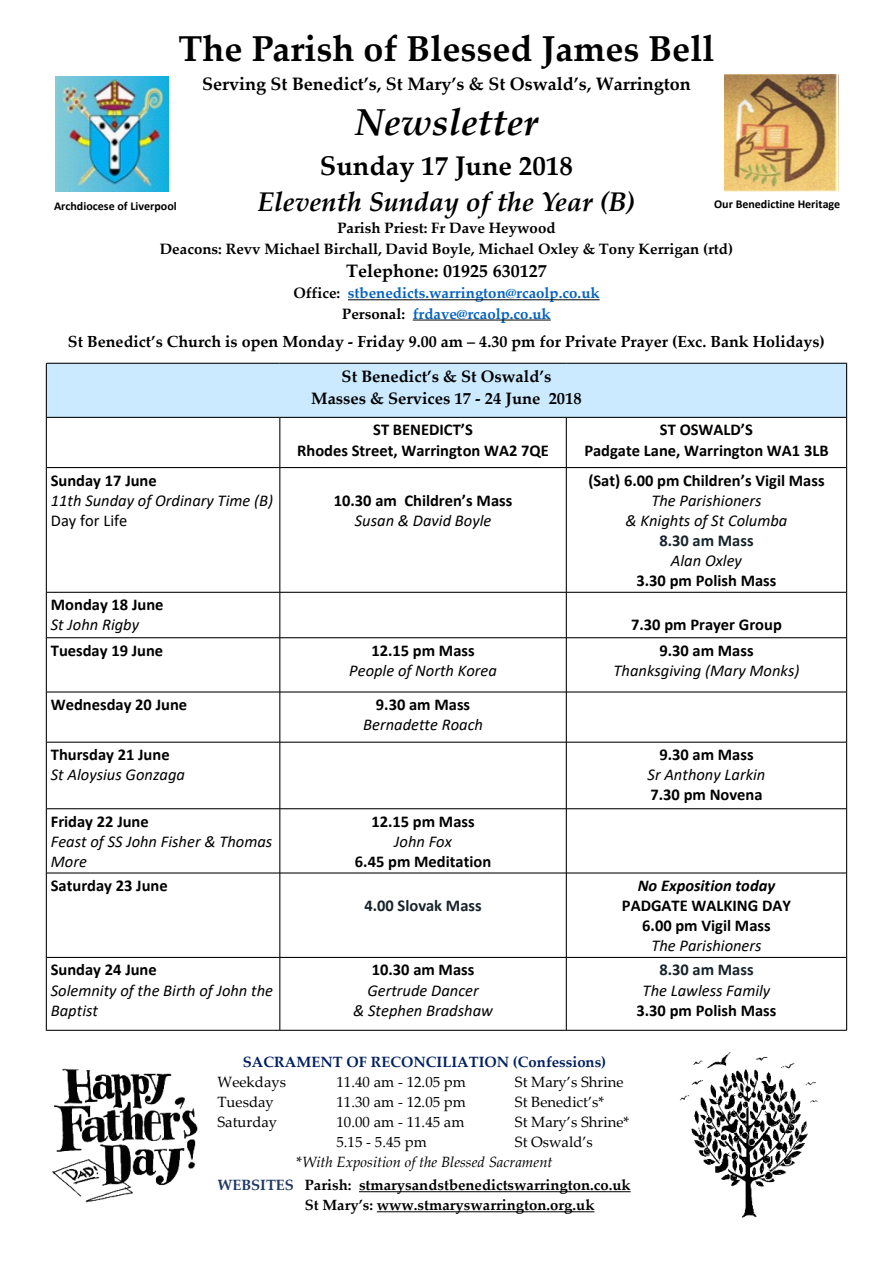
<style>
.page{position:relative;width:893px;height:1263px;background:#fff}
.page>*{position:absolute;margin:0;border:0;box-sizing:border-box;transform-origin:0 0}
.t1{font:italic 700 37.5px "Palatino Linotype";color:#000}
.t2{font:700 36px "Palatino Linotype";color:#000}
.t3{font:italic 700 27px "Palatino Linotype";color:#000}
.t4{font:700 27px "Palatino Linotype";color:#000}
.t5{font:700 18px "Palatino Linotype";color:#000}
.t6{font:700 16.5px/20.1px "Calibri";color:#000;text-align:center}
.t7{font:italic 16.5px/20.1px "Calibri";color:#000;text-align:center}
.t8{font:700 16.5px/22.2px "Palatino Linotype";color:#000;text-align:center}
.t9{font:700 16.5px "Calibri";color:#17232b}
.t10{font:italic 700 16.5px "Calibri";color:#000}
.t11{font:16.5px "Calibri";color:#000}
.t12{font:700 16.05px "Palatino Linotype";color:#000}
.t13{font:700 15px/20.2px "Palatino Linotype";color:#000;text-align:center}
.t14{font:700 15px/20.2px "Palatino Linotype";color:#0563c1;text-align:center}
.t15{font:14.85px "Palatino Linotype";color:#000}
.t16{font:700 14.85px/20.1px "Palatino Linotype";color:#000}
.t17{font:italic 14.85px/20.1px "Palatino Linotype";color:#000}
.t18{font:700 14.85px "Palatino Linotype";color:#002060}
.t19{font:700 12px "Calibri";color:#000}
.s1{color:#000}
.s2{font-style:normal}
.s3{color:#1f3864}
</style>
<div class="page">
<img style="left:55px;top:76px;width:114px;height:116px">
<img style="left:725px;top:75px;width:114px;height:116px">
<svg style="left:46px;top:363px;width:801px;height:668px"></svg>
<hr style="left:348px;top:299px;width:252px;height:1px;background:#000">
<hr style="left:413px;top:320px;width:138px;height:1px;background:#000">
<hr style="left:359px;top:1191px;width:272px;height:1px;background:#000">
<hr style="left:377px;top:1211px;width:217px;height:1px;background:#000">
<img style="left:679px;top:1052px;width:139px;height:166px">
<img style="left:52px;top:1068px;width:146px;height:135px">
<h2 class="t2" style="left:179px;top:34px;width:537px">The Parish of Blessed James Bell</h2>
<p class="t5" style="left:202px;top:77px;width:490px">Serving St Benedict’s, St Mary’s &amp; St Oswald’s, Warrington</p>
<h1 class="t1" style="left:355px;top:108px;width:185px">Newsletter</h1>
<h3 class="t4" style="left:320px;top:155px;width:255px">Sunday 17 June 2018</h3>
<h3 class="t3" style="left:257px;top:191px;width:380px">Eleventh Sunday of the Year (B)</h3>
<p class="t19" style="left:54px;top:201px;width:124px">Archdiocese of Liverpool</p>
<p class="t19" style="left:714px;top:199px;width:128px">Our Benedictine Heritage</p>
<p class="t13" style="left:160px;top:220px;width:575px">Parish Priest: Fr Dave Heywood<br>Deacons: Revv Michael Birchall, David Boyle, Michael Oxley &amp; Tony Kerrigan (rtd)</p>
<p class="t5" style="left:346px;top:264px;width:202px">Telephone: 01925 630127</p>
<p class="t14" style="left:293px;top:285px;width:308px"><span class="s1">Office:</span> stbenedicts.warrington@rcaolp.co.uk<br><span class="s1">Personal:</span> frdave@rcaolp.co.uk</p>
<p class="t12" style="left:68px;top:336px;width:758px">St Benedict’s Church is open Monday - Friday 9.00 am – 4.30 pm for Private Prayer (Exc. Bank Holidays)</p>
<p class="t6" style="left:51px;top:471px;width:107px">Sunday 17 June</p>
<p class="t7" style="left:51px;top:491px;width:224px">11th Sunday of Ordinary Time (B)</p>
<p class="t11" style="left:51px;top:513px;width:78px">Day for Life</p>
<p class="t8" style="left:311px;top:367px;width:272px">St Benedict’s &amp; St Oswald’s<br>Masses &amp; Services 17 - 24 June 2018</p>
<p class="t6" style="left:297px;top:421px;width:253px">ST BENEDICT’S<br>Rhodes Street, Warrington WA2 7QE</p>
<p class="t6" style="left:584px;top:421px;width:246px">ST OSWALD’S<br>Padgate Lane, Warrington WA1 3LB</p>
<p class="t6" style="left:334px;top:491px;width:180px">10.30 am Children’s Mass</p>
<p class="t7" style="left:355px;top:512px;width:138px">Susan &amp; David Boyle</p>
<p class="t6" style="left:588px;top:471px;width:238px">(Sat) 6.00 pm Children’s Vigil Mass</p>
<p class="t7" style="left:625px;top:491px;width:163px">The Parishioners<br>&amp; Knights of St Columba</p>
<p class="t9" style="left:659px;top:534px;width:96px">8.30 am Mass</p>
<p class="t7" style="left:671px;top:552px;width:72px">Alan Oxley</p>
<p class="t6" style="left:636px;top:572px;width:141px">3.30 pm Polish Mass</p>
<p class="t6" style="left:51px;top:596px;width:114px">Monday 18 June</p>
<p class="t7" style="left:51px;top:616px;width:90px">St John Rigby</p>
<p class="t6" style="left:631px;top:616px;width:152px">7.30 pm Prayer Group</p>
<p class="t6" style="left:51px;top:641px;width:114px">Tuesday 19 June</p>
<p class="t6" style="left:371px;top:641px;width:105px">12.15 pm Mass</p>
<p class="t7" style="left:349px;top:662px;width:149px">People of North Korea</p>
<p class="t6" style="left:659px;top:641px;width:96px">9.30 am Mass</p>
<p class="t7" style="left:613px;top:662px;width:187px">Thanksgiving (Mary Monks)</p>
<p class="t6" style="left:51px;top:696px;width:138px">Wednesday 20 June</p>
<p class="t6" style="left:376px;top:696px;width:96px">9.30 am Mass</p>
<p class="t7" style="left:363px;top:716px;width:121px">Bernadette Roach</p>
<p class="t6" style="left:51px;top:746px;width:120px">Thursday 21 June</p>
<p class="t7" style="left:51px;top:766px;width:136px">St Aloysius Gonzaga</p>
<p class="t6" style="left:51px;top:812px;width:99px">Friday 22 June</p>
<p class="t7" style="left:51px;top:833px;width:223px;text-align:left">Feast of SS John Fisher &amp; Thomas<br>More</p>
<p class="t6" style="left:51px;top:877px;width:118px">Saturday 23 June</p>
<p class="t6" style="left:51px;top:961px;width:107px">Sunday 24 June</p>
<p class="t7" style="left:51px;top:981px;width:224px;text-align:left">Solemnity of the Birth of John the<br>Baptist</p>
<p class="t6" style="left:371px;top:812px;width:105px">12.15 pm Mass</p>
<p class="t7" style="left:394px;top:833px;width:59px">John Fox</p>
<p class="t6" style="left:355px;top:853px;width:138px">6.45 pm Meditation</p>
<p class="t9" style="left:364px;top:899px;width:119px">4.00 Slovak Mass</p>
<p class="t6" style="left:372px;top:961px;width:104px">10.30 am Mass</p>
<p class="t7" style="left:353px;top:981px;width:141px">Gertrude Dancer<br>&amp; Stephen Bradshaw</p>
<p class="t6" style="left:659px;top:746px;width:96px">9.30 am Mass</p>
<p class="t7" style="left:647px;top:766px;width:119px">Sr Anthony Larkin</p>
<p class="t6" style="left:650px;top:786px;width:114px">7.30 pm Novena</p>
<p class="t10" style="left:638px;top:879px;width:139px">No Exposition today</p>
<p class="t6" style="left:622px;top:897px;width:171px">PADGATE WALKING DAY<br>6.00 pm Vigil Mass</p>
<p class="t7" style="left:651px;top:937px;width:112px">The Parishioners</p>
<p class="t9" style="left:659px;top:963px;width:96px">8.30 am Mass</p>
<p class="t7" style="left:643px;top:981px;width:129px">The Lawless Family</p>
<p class="t6" style="left:636px;top:1001px;width:141px">3.30 pm Polish Mass</p>
<p class="t18" style="left:243px;top:1056px;width:365px">SACRAMENT OF RECONCILIATION (Confessions)</p>
<p class="t15" style="left:217px;top:1076px;width:70px">Weekdays</p>
<p class="t15" style="left:336px;top:1076px;width:131px">11.40 am - 12.05 pm</p>
<p class="t15" style="left:515px;top:1076px;width:110px">St Mary’s Shrine</p>
<p class="t15" style="left:217px;top:1096px;width:58px">Tuesday</p>
<p class="t15" style="left:336px;top:1096px;width:131px">11.30 am - 12.05 pm</p>
<p class="t15" style="left:515px;top:1096px;width:91px">St Benedict’s*</p>
<p class="t15" style="left:217px;top:1116px;width:61px">Saturday</p>
<p class="t15" style="left:336px;top:1116px;width:130px">10.00 am - 11.45 am</p>
<p class="t15" style="left:515px;top:1116px;width:116px">St Mary’s Shrine*</p>
<p class="t15" style="left:336px;top:1136px;width:92px">5.15 - 5.45 pm</p>
<p class="t17" style="left:297px;top:1134px;width:298px;text-indent:218px"><span class="s2">St Oswald’s *</span>With Exposition of the Blessed Sacrament</p>
<p class="t16" style="left:305px;top:1177px;width:327px;text-indent:-87px"><span class="s3">WEBSITES</span> Parish: stmarysandstbenedictswarrington.co.uk<br>St Mary’s: www.stmaryswarrington.org.uk</p>
</div>
